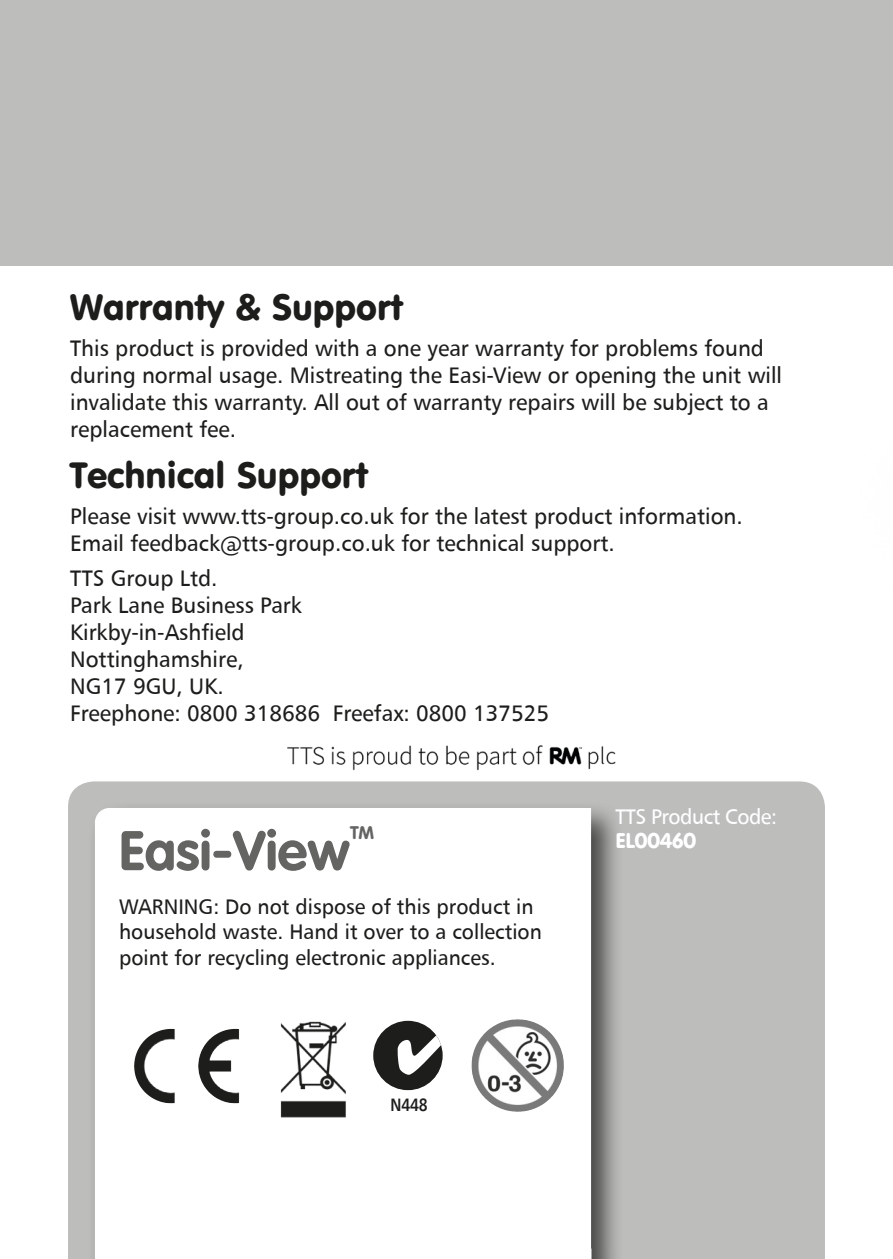
<style>
.page{position:relative;width:893px;height:1259px;background:#fff}
.page>*{position:absolute;margin:0;border:0;box-sizing:border-box;transform-origin:0 0}
.FRONT{font:700 54.9px "VAG Rounded";color:#646463}
.sub_head{font:36px "VAG Rounded BT";color:#1d1d1b}
.body_copy{font:22.5px/27px "Humanist 777 TL Roman B";color:#1d1d1b}
.t1{font:21.3px/25.5px "Humanist 777 TL Roman B";color:#1d1d1b}
.t2{font:21.3px "Humanist 777 TL Roman B";letter-spacing:-.025em;color:#fff}
.t3{font:21px "VAG Rounded BT";letter-spacing:-.025em;color:#fff}
.t4{font:18px "Humanist 777 TL Bold B";color:#1d1d1b;scale:.83 1}
.FRONT-2{font:700 18px "VAG Rounded";color:#646463}
.t5{font:10.2px "Arial";color:#1d1d1b;scale:1.15 1}
</style>
<div class="page">
<img style="left:287px;top:745px;width:329px;height:26px">
<div style="left:68px;top:781px;width:757px;height:478px;background:#bdbdbc"></div>
<div style="left:87px;top:800px;width:537px;height:459px;background:#1d1d1b;opacity:.75"></div>
<svg style="left:95px;top:808px;width:496px;height:451px"></svg>
<img style="left:265px;top:1020px;width:93px;height:105px">
<svg style="left:131px;top:1023px;width:124px;height:82px"></svg>
<img style="left:201px;top:1029px;width:32px;height:22px">
<img style="left:472px;top:1019px;width:61px;height:92px">
<div style="left:373px;top:1020px;width:70px;height:70px;background:#1d1d1b;border-radius:50%"></div>
<svg style="left:398px;top:1024px;width:45px;height:50px"></svg>
<div style="left:0;top:0;width:893px;height:265px;background:#bdbdbc"></div>
<p class="sub_head" style="left:70px;top:284px;width:334px">Warranty &amp; Support</p>
<p class="body_copy" style="left:70px;top:333px;width:713px">This product is provided with a one year warranty for problems found during normal usage. Mistreating the Easi-View or opening the unit will invalidate this warranty. All out of warranty repairs will be subject to a replacement fee.</p>
<p class="sub_head" style="left:70px;top:452px;width:299px">Technical Support</p>
<p class="body_copy" style="left:70px;top:502px;width:674px">Please visit www.tts-group.co.uk for the latest product information.</p>
<p class="body_copy" style="left:70px;top:529px;width:546px">Email feedback@tts-group.co.uk for technical support.</p>
<p class="body_copy" style="left:70px;top:564px;width:149px">TTS Group Ltd.</p>
<p class="body_copy" style="left:70px;top:591px;width:233px">Park Lane Business Park</p>
<p class="body_copy" style="left:70px;top:618px;width:176px">Kirkby-in-Ashfield</p>
<p class="body_copy" style="left:70px;top:645px;width:175px">Nottinghamshire,</p>
<p class="body_copy" style="left:70px;top:672px;width:155px">NG17 9GU, UK.</p>
<p class="body_copy" style="left:70px;top:699px;width:480px">Freephone: 0800 318686 Freefax: 0800 137525</p>
<p class="FRONT" style="left:119px;top:818px;width:232px">Easi-View</p>
<p class="FRONT-2" style="left:350px;top:822px;width:26px">TM</p>
<p class="t1" style="left:119px;top:893px;width:424px">WARNING: Do not dispose of this product in household waste. Hand it over to a collection point for recycling electronic appliances.</p>
<p class="t5" style="left:388px;top:1094px;width:34px">Nxxxxx</p>
<p class="t4" style="left:391px;top:1093px;width:46px">N448</p>
<p class="t2" style="left:615px;top:803px;width:163px">TTS Product Code:</p>
<p class="t3" style="left:615px;top:827px;width:82px">EL00460</p>
</div>
